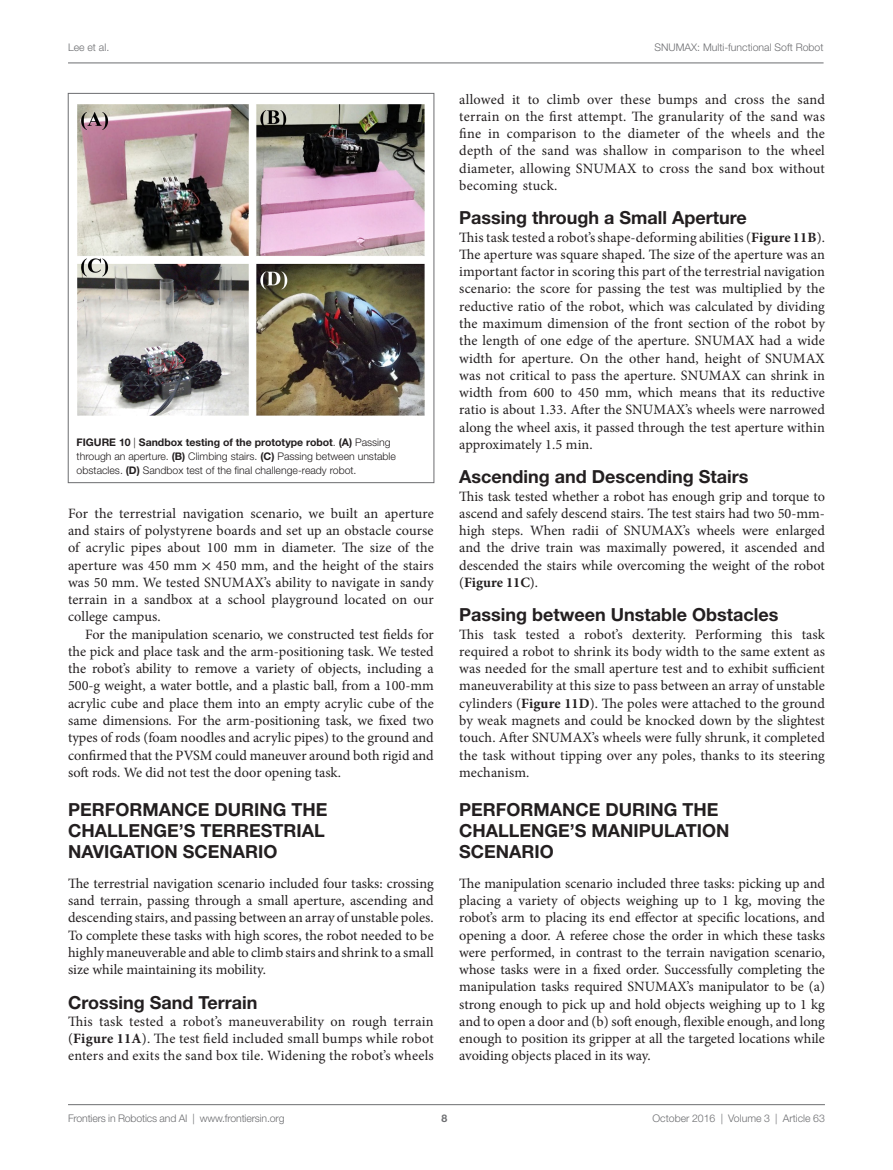
<style>
.page{position:relative;width:893px;height:1170px;background:#fff}
.page>*{position:absolute;margin:0;border:0;box-sizing:border-box;transform-origin:0 0}
.t1{font:700 18px "Helvetica Neue LT Std";color:#231f20}
.t2{font:14.25px/17.2px "Minion Pro";letter-spacing:.005em;color:#231f20;text-align:justify}
.t3{font:300 10.5px/14.2px "Helvetica Neue LT Std";color:#231f20}
.t4{font:300 10.5px "Helvetica Neue LT Std";color:#6c6d70}
.t5{font:700 10.5px "Helvetica Neue LT Std";color:#6c6d70}
.s1{font-weight:700}
.s2{font-family:"STIX General"}
</style>
<div class="page">
<img style="left:78px;top:105px;width:346px;height:310px">
<div style="left:68px;top:93px;width:366px;height:390px;border:1px solid #6c6d70"></div>
<hr style="left:68px;top:63px;width:756px;height:1px;background:#6c6d70">
<hr style="left:68px;top:1104px;width:757px;height:1px;background:#6c6d70">
<p class="t4" style="left:68px;top:41px;width:43px">Lee et al.</p>
<p class="t4" style="left:655px;top:41px;width:170px">SNUMAX: Multi-functional Soft Robot</p>
<p class="t3" style="left:77px;top:434px;width:321px"><span class="s1">FIG URE 10</span> | <span class="s1">Sandbox testing of the prototype robot</span>. <span class="s1">(A)</span> Passing through an aperture. <span class="s1">(B)</span> Climbing stairs. <span class="s1">(C)</span> Passing between unstable obstacles. <span class="s1">(D)</span> Sandbox test of the final challenge-ready robot.</p>
<p class="t2" style="left:68px;top:504px;width:367px">For the terrestrial navigation scenario, we built an aperture and stairs of polystyrene boards and set up an obstacle course of acrylic pipes about 100 mm in diameter. The size of the aperture was 450 mm <span class="s2">×</span> 450 mm, and the height of the stairs was 50 mm. We tested SNUMAX’s ability to navigate in sandy terrain in a sandbox at a school playground located on our college campus.</p>
<p class="t2" style="left:68px;top:625px;width:367px;text-indent:17px">For the manipulation scenario, we constructed test fields for the pick and place task and the arm-positioning task. We tested the robot’s ability to remove a variety of objects, including a 500-g weight, a water bottle, and a plastic ball, from a 100-mm acrylic cube and place them into an empty acrylic cube of the same dimensions. For the arm-positioning task, we fixed two types of rods (foam noodles and acrylic pipes) to the ground and confirmed that the PVSM could maneuver around both rigid and soft rods. We did not test the door opening task.</p>
<p class="t1" style="left:68px;top:798px;width:105px">PERFORMANCE</p>
<p class="t1" style="left:214px;top:798px;width:39px">DURING</p>
<p class="t1" style="left:291px;top:798px;width:24px">THE</p>
<p class="t1" style="left:68px;top:819px;width:14px">CHALLENGE</p>
<p class="t1" style="left:179px;top:819px;width:46px">’S TERRES</p>
<p class="t1" style="left:272px;top:819px;width:22px">TRIAL</p>
<p class="t1" style="left:68px;top:840px;width:128px">NAVIGATION SCENARI</p>
<p class="t1" style="left:263px;top:840px;width:16px">O</p>
<p class="t2" style="left:68px;top:874px;width:367px">The terrestrial navigation scenario included four tasks: crossing sand terrain, passing through a small aperture, ascending and descending stairs, and passing between an array of unstable poles.<br>To complete these tasks with high scores, the robot needed to be highly maneuverable and able to climb stairs and shrink to a small size while maintaining its mobility.</p>
<p class="t1" style="left:68px;top:990px;width:191px">Crossing Sand Terrain</p>
<p class="t2" style="left:68px;top:1012px;width:367px">This task tested a robot’s maneuverability on rough terrain (<span class="s1">Figure 11A</span>). The test field included small bumps while robot enters and exits the sand box tile. Widening the robot’s wheels</p>
<p class="t2" style="left:459px;top:90px;width:367px">allowed it to climb over these bumps and cross the sand terrain on the first attempt. The granularity of the sand was fine in comparison to the diameter of the wheels and the depth of the sand was shallow in comparison to the wheel diameter, allowing SNUMAX to cross the sand box without becoming stuck.</p>
<p class="t1" style="left:459px;top:207px;width:289px">Passing through a Small Aperture</p>
<p class="t2" style="left:459px;top:228px;width:367px">This task tested a robot’s shape-deforming abilities (<span class="s1">Figure 11B</span>).<br>The aperture was square shaped. The size of the aperture was an important factor in scoring this part of the terrestrial navigation scenario: the score for passing the test was multiplied by the reductive ratio of the robot, which was calculated by dividing the maximum dimension of the front section of the robot by the length of one edge of the aperture. SNUMAX had a wide width for aperture. On the other hand, height of SNUMAX was not critical to pass the aperture. SNUMAX can shrink in width from 600 to 450 mm, which means that its reductive ratio is about 1.33. After the SNUMAX’s wheels were narrowed along the wheel axis, it passed through the test aperture within approximately 1.5 min.</p>
<p class="t1" style="left:459px;top:465px;width:291px">Ascending and Descending Stairs</p>
<p class="t2" style="left:459px;top:487px;width:367px">This task tested whether a robot has enough grip and torque to ascend and safely descend stairs. The test stairs had two 50-mm&shy;high steps. When radii of SNUMAX’s wheels were enlarged and the drive train was maximally powered, it ascended and descended the stairs while overcoming the weight of the robot (<span class="s1">Figure 11C</span>).</p>
<p class="t1" style="left:459px;top:603px;width:321px">Passing between Unstable Obstacles</p>
<p class="t2" style="left:459px;top:625px;width:367px">This task tested a robot’s dexterity. Performing this task required a robot to shrink its body width to the same extent as was needed for the small aperture test and to exhibit sufficient maneuverability at this size to pass between an array of unstable cylinders (<span class="s1">Figure 11D</span>). The poles were attached to the ground by weak magnets and could be knocked down by the slightest touch. After SNUMAX’s wheels were fully shrunk, it completed the task without tipping over any poles, thanks to its steering mechanism.</p>
<p class="t1" style="left:459px;top:798px;width:105px">PERFORMANCE</p>
<p class="t1" style="left:606px;top:798px;width:39px">DURING</p>
<p class="t1" style="left:683px;top:798px;width:24px">THE</p>
<p class="t1" style="left:459px;top:819px;width:14px">CHALLENGE</p>
<p class="t1" style="left:570px;top:819px;width:159px">’S MANI PULATION</p>
<p class="t1" style="left:459px;top:840px;width:13px">SCENARI</p>
<p class="t1" style="left:540px;top:840px;width:16px">O</p>
<p class="t2" style="left:459px;top:874px;width:367px">The manipulation scenario included three tasks: picking up and placing a variety of objects weighing up to 1 kg, moving the robot’s arm to placing its end effector at specific locations, and opening a door. A referee chose the order in which these tasks were performed, in contrast to the terrain navigation scenario, whose tasks were in a fixed order. Successfully completing the manipulation tasks required SNUMAX’s manipulator to be (a) strong enough to pick up and hold objects weighing up to 1 kg and to open a door and (b) soft enough, flexible enough, and long enough to position its gripper at all the targeted locations while avoiding objects placed in its way.</p>
<p class="t4" style="left:68px;top:1111px;width:218px">Frontiers in Robotics and AI | www.frontiersin.org</p>
<p class="t4" style="left:652px;top:1111px;width:174px">October 2016 | Volume 3 | Article 63</p>
<p class="t5" style="left:441px;top:1111px;width:7px">8</p>
</div>
